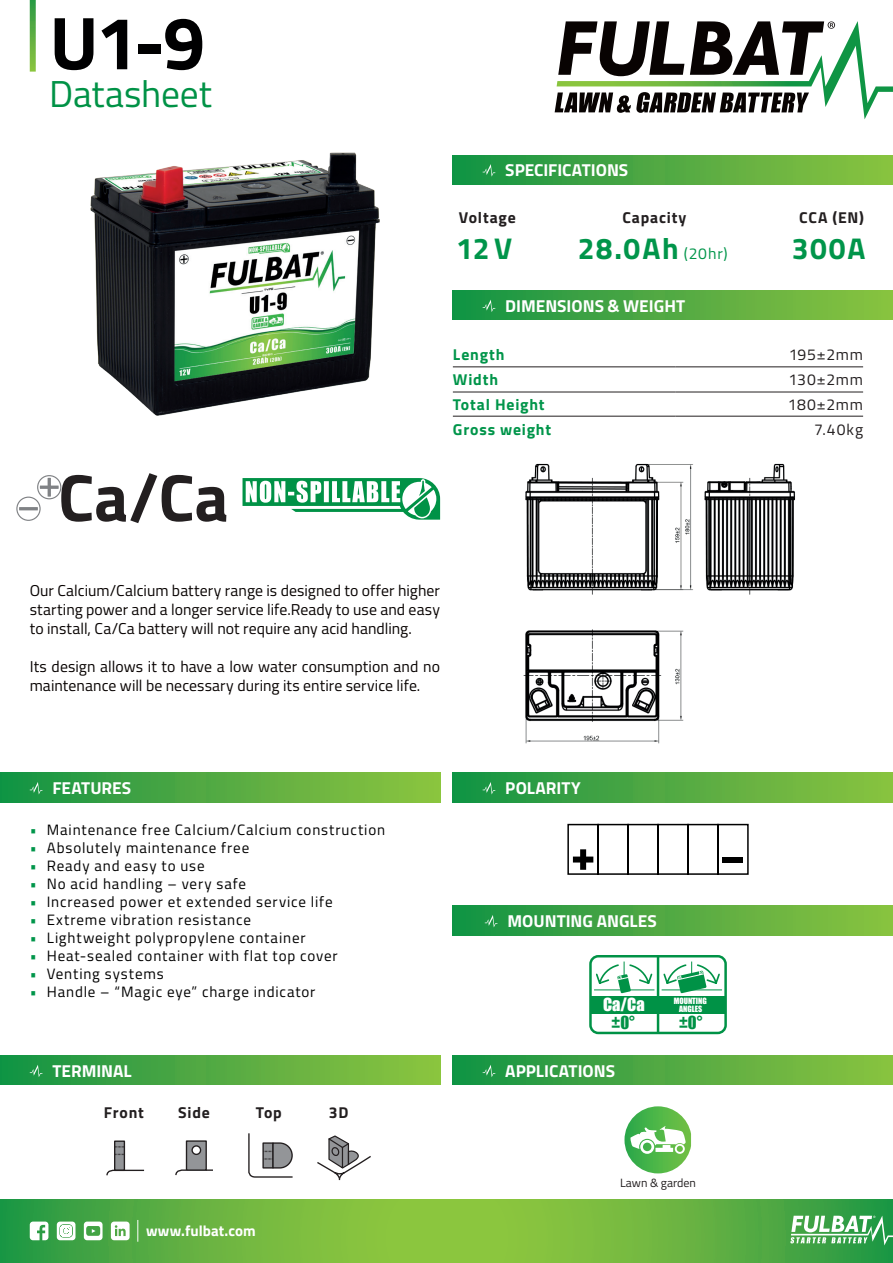
<style>
.page{position:relative;width:893px;height:1263px;background:#fff}
.page>*{position:absolute;margin:0;border:0;box-sizing:border-box;transform-origin:0 0}
.t1{font:700 75px "Titillium";color:#000001}
.t2{font:700 66.45px "Titillium";color:#231f20}
.t3{font:37.5px "Titillium";letter-spacing:-.005em;color:#009246}
.t4{font:700 30px "Titillium";letter-spacing:.055em;color:#00954a}
.t5{font:700 17.25px "Titillium";color:#fff}
.t6{font:16.5px "Impact";color:#009246}
.t7{font:16.5px "Impact";color:#fff}
.t8{font:15.75px/18.9px "Titillium";letter-spacing:.005em;color:#080302;text-align:justify}
.t9{font:700 15.75px "Titillium";letter-spacing:.05em;color:#231f20}
.t10{font:700 15.75px "Titillium";letter-spacing:.055em;color:#00954a}
.t11{font:15.75px "Titillium";letter-spacing:.05em;color:#231f20}
.t12{font:15px "Titillium";letter-spacing:.055em;color:#000001}
.t13{font:700 15px "Titillium Web";letter-spacing:.005em;color:#fff}
.t14{font:12px "Titillium";color:#231f20}
.t15{font:7.95px "Impact";color:#fff}
.s1{font-weight:400;font-size:15.75px}
.s2{color:#00954a}
</style>
<div class="page">
<svg style="left:0;top:1199px;width:893px;height:64px;background:#68b441"></svg>
<svg style="left:30px;top:1221px;width:18px;height:19px"></svg>
<svg style="left:57px;top:1221px;width:18px;height:19px"></svg>
<svg style="left:84px;top:1221px;width:19px;height:19px"></svg>
<svg style="left:111px;top:1221px;width:19px;height:19px"></svg>
<svg style="left:137px;top:1220px;width:1px;height:22px"></svg>
<svg style="left:30px;top:0;width:6px;height:72px"></svg>
<svg style="left:555px;top:21px;width:338px;height:98px"></svg>
<svg style="left:790px;top:1215px;width:103px;height:30px"></svg>
<img style="left:523px;top:463px;width:272px;height:281px">
<svg style="left:16px;top:475px;width:45px;height:46px"></svg>
<div style="left:453px;top:155px;width:440px;height:29px;background:linear-gradient(to right,#159345,#8dc240)"></div>
<svg style="left:483px;top:164px;width:12px;height:13px"></svg>
<hr style="left:453px;top:366px;width:222px;height:1px;background:#231f20">
<hr style="left:675px;top:366px;width:188px;height:1px;background:#231f20">
<hr style="left:453px;top:392px;width:222px;height:1px;background:#231f20">
<hr style="left:675px;top:392px;width:188px;height:1px;background:#231f20">
<hr style="left:453px;top:416px;width:222px;height:1px;background:#231f20">
<hr style="left:675px;top:416px;width:188px;height:1px;background:#231f20">
<div style="left:453px;top:291px;width:440px;height:29px;background:linear-gradient(to right,#159345,#8dc240)"></div>
<svg style="left:483px;top:300px;width:12px;height:12px"></svg>
<div style="left:453px;top:773px;width:440px;height:29px;background:linear-gradient(to right,#159345,#8dc240)"></div>
<svg style="left:483px;top:782px;width:12px;height:12px"></svg>
<div style="left:0;top:773px;width:440px;height:29px;background:linear-gradient(to right,#159345,#90c440)"></div>
<svg style="left:30px;top:782px;width:12px;height:12px"></svg>
<img style="left:90px;top:152px;width:289px;height:264px">
<svg style="left:243px;top:478px;width:197px;height:42px"></svg>
<svg style="left:567px;top:823px;width:182px;height:52px"></svg>
<div style="left:723px;top:856px;width:20px;height:6px;background:#000"></div>
<div style="left:453px;top:1056px;width:440px;height:29px;background:linear-gradient(to right,#159345,#8dc240)"></div>
<svg style="left:483px;top:1065px;width:12px;height:12px"></svg>
<div style="left:453px;top:906px;width:440px;height:29px;background:linear-gradient(to right,#159345,#8dc240)"></div>
<svg style="left:485px;top:915px;width:12px;height:12px"></svg>
<div style="left:0;top:1056px;width:440px;height:29px;background:linear-gradient(to right,#159345,#90c440)"></div>
<svg style="left:30px;top:1065px;width:12px;height:12px"></svg>
<svg style="left:624px;top:1106px;width:67px;height:67px"></svg>
<div style="left:589px;top:955px;width:138px;height:79px;border:2px solid #009246;border-radius:8px"></div>
<div style="left:590px;top:996px;width:136px;height:17px;background:#009246"></div>
<hr style="left:657px;top:956px;width:2px;height:77px;background:#009246">
<hr style="left:594px;top:990px;width:30px;height:1px;background:#009246">
<svg style="left:595px;top:961px;width:59px;height:32px"></svg>
<hr style="left:692px;top:990px;width:30px;height:1px;background:#009246">
<svg style="left:662px;top:961px;width:59px;height:32px"></svg>
<div style="left:115px;top:1141px;width:9px;height:29px;background:#939598"></div>
<div style="left:114px;top:1140px;width:11px;height:31px;border:1px solid #231f20"></div>
<svg style="left:106px;top:1169px;width:39px;height:7px"></svg>
<svg style="left:175px;top:1169px;width:38px;height:7px"></svg>
<div style="left:186px;top:1141px;width:20px;height:29px;background:#939598"></div>
<div style="left:186px;top:1140px;width:21px;height:31px;border:1px solid #231f20"></div>
<svg style="left:192px;top:1146px;width:9px;height:8px"></svg>
<div style="left:191px;top:1145px;width:10px;height:10px;border:1px solid #231f20;border-radius:50%"></div>
<svg style="left:248px;top:1133px;width:45px;height:45px"></svg>
<svg style="left:317px;top:1135px;width:54px;height:46px"></svg>
<h1 class="t1" style="left:50px;top:-14px;width:157px">U1-9</h1>
<h3 class="t3" style="left:49px;top:66px;width:164px">Datasheet</h3>
<h2 class="t2" style="left:58px;top:447px;width:172px">Ca/Ca</h2>
<p class="t5" style="left:505px;top:157px;width:125px">SPECIFICATIONS</p>
<p class="t9" style="left:459px;top:206px;width:58px">Voltage</p>
<p class="t9" style="left:622px;top:206px;width:66px">Capacity</p>
<p class="t9" style="left:799px;top:206px;width:66px">CCA (EN)</p>
<h3 class="t4" style="left:456px;top:226px;width:57px">12V</h3>
<h3 class="t4" style="left:578px;top:226px;width:151px">28.0Ah <span class="s1">(20hr)</span></h3>
<h3 class="t4" style="left:792px;top:226px;width:75px">300A</h3>
<p class="t5" style="left:505px;top:292px;width:181px">DIMENSIONS &amp; WEIGHT</p>
<p class="t10" style="left:453px;top:342px;width:53px">Length</p>
<p class="t11" style="left:789px;top:343px;width:76px">195±2mm</p>
<p class="t10" style="left:453px;top:368px;width:47px">Width</p>
<p class="t11" style="left:788px;top:368px;width:76px">130±2mm</p>
<p class="t10" style="left:453px;top:392px;width:93px">Total Height</p>
<p class="t11" style="left:788px;top:393px;width:77px">180±2mm</p>
<p class="t10" style="left:453px;top:417px;width:100px">Gross weight</p>
<p class="t11" style="left:814px;top:418px;width:50px">7.40kg</p>
<p class="t8" style="left:30px;top:580px;width:412px">Our Calcium/Calcium battery range is designed to offer higher starting power and a longer service life.Ready to use and easy to install, Ca/Ca battery will not require any acid handling.</p>
<p class="t8" style="left:30px;top:656px;width:412px">Its design allows it to have a low water consumption and no maintenance will be necessary during its entire service life.</p>
<p class="t5" style="left:52px;top:775px;width:80px">FEATURES</p>
<p class="t12" style="left:30px;top:818px;width:357px"><span class="s2">•</span> Maintenance free Calcium/Calcium construction</p>
<p class="t12" style="left:30px;top:836px;width:221px"><span class="s2">•</span> Absolutely maintenance free</p>
<p class="t12" style="left:30px;top:854px;width:176px"><span class="s2">•</span> Ready and easy to use</p>
<p class="t12" style="left:30px;top:872px;width:218px"><span class="s2">•</span> No acid handling – very safe</p>
<p class="t12" style="left:30px;top:890px;width:304px"><span class="s2">•</span> Increased power et extended service life</p>
<p class="t12" style="left:30px;top:908px;width:223px"><span class="s2">•</span> Extreme vibration resistance</p>
<p class="t12" style="left:30px;top:926px;width:277px"><span class="s2">•</span> Lightweight polypropylene container</p>
<p class="t12" style="left:30px;top:944px;width:309px"><span class="s2">•</span> Heat-sealed container with flat top cover</p>
<p class="t12" style="left:30px;top:962px;width:135px"><span class="s2">•</span> Venting systems</p>
<p class="t12" style="left:30px;top:980px;width:287px"><span class="s2">•</span> Handle – “Magic eye” charge indicator</p>
<p class="t5" style="left:52px;top:1057px;width:81px">TERMINAL</p>
<p class="t9" style="left:104px;top:1100px;width:42px">Front</p>
<p class="t9" style="left:178px;top:1100px;width:33px">Side</p>
<p class="t9" style="left:256px;top:1100px;width:27px">Top</p>
<p class="t9" style="left:329px;top:1100px;width:21px">3D</p>
<p class="t13" style="left:146px;top:1219px;width:111px">www.fulbat.com</p>
<p class="t5" style="left:505px;top:775px;width:77px">POLARITY</p>
<p class="t5" style="left:507px;top:908px;width:151px">MOUNTING ANGLES</p>
<p class="t7" style="left:603px;top:992px;width:43px">Ca/Ca</p>
<p class="t15" style="left:679px;top:1002px;width:25px">ANGLES</p>
<p class="t15" style="left:674px;top:995px;width:35px">MOUNTING</p>
<p class="t6" style="left:612px;top:1010px;width:25px">±0°</p>
<p class="t6" style="left:679px;top:1010px;width:25px">±0°</p>
<p class="t5" style="left:505px;top:1057px;width:111px">APPLICATIONS</p>
<p class="t14" style="left:620px;top:1174px;width:77px">Lawn &amp; garden</p>
</div>
